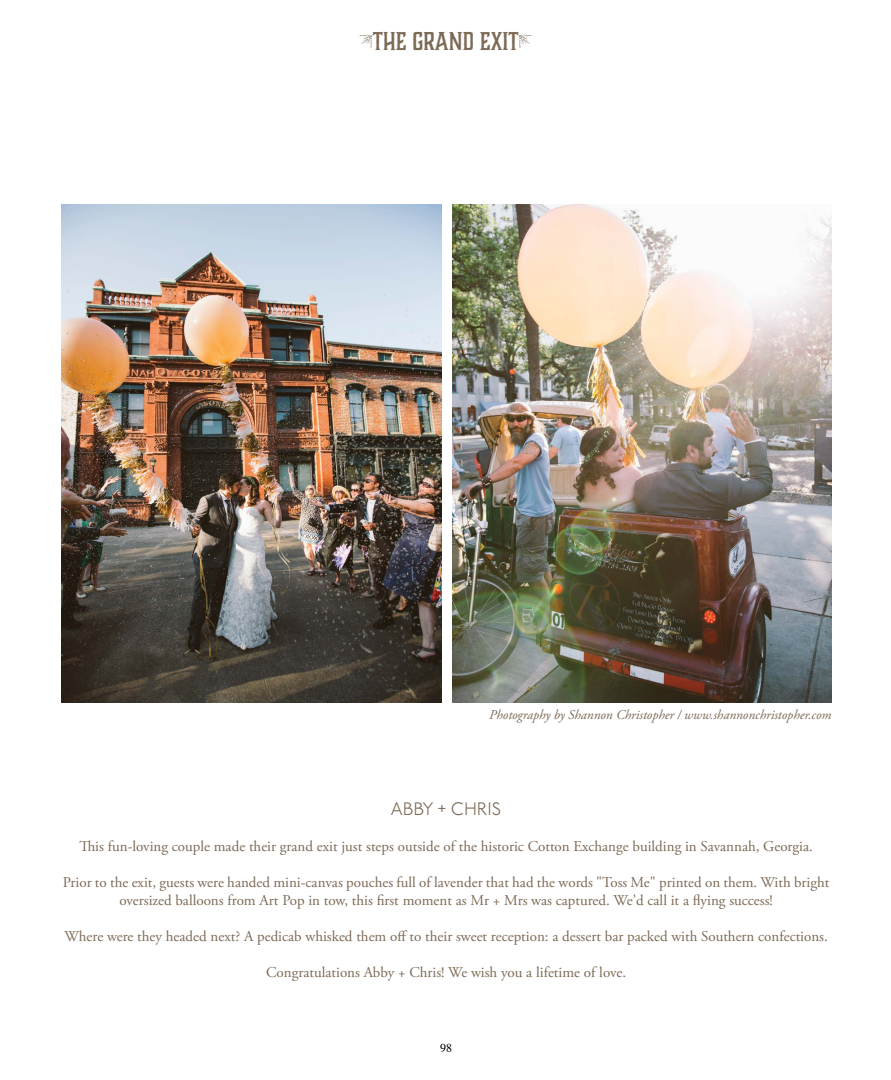
<style>
.page{position:relative;width:891px;height:1080px;background:#fff}
.page>*{position:absolute;margin:0;border:0;box-sizing:border-box;transform-origin:0 0}
.t1{font:24px "Charcuterie Block";color:#7c6a55}
.t2{font:18px "P22 Underground GR Lt S";color:#7c6a55}
.t3{font:15px/18px "Adobe Garamond Pro";color:#7c6a55;text-align:center}
.t4{font:italic 13.5px "Adobe Garamond Pro";color:#7c6a55}
.t5{font:12px "Times";color:#000}
</style>
<div class="page">
<img style="left:62px;top:204px;width:379px;height:498px">
<img style="left:452px;top:204px;width:379px;height:498px">
<h1 class="t1" style="left:359px;top:26px;width:161px">▲THE GRAND EXIT</h1>
<p class="t4" style="left:489px;top:707px;width:344px">Photography by Shannon Christopher / www.shannonchristopher.com</p>
<p class="t2" style="left:391px;top:799px;width:112px">ABBY + CHRIS</p>
<p class="t3" style="left:79px;top:838px;width:735px">This fun-loving couple made their grand exit just steps outside of the historic Cotton Exchange building in Savannah, Georgia.</p>
<p class="t3" style="left:63px;top:874px;width:768px">Prior to the exit, guests were handed mini-canvas pouches full of lavender that had the words "Toss Me" printed on them. With bright oversized balloons from Art Pop in tow, this first moment as Mr + Mrs was captured. We'd call it a flying success!</p>
<p class="t3" style="left:64px;top:928px;width:765px">Where were they headed next? A pedicab whisked them off to their sweet reception: a dessert bar packed with Southern confections.</p>
<p class="t3" style="left:266px;top:964px;width:361px">Congratulations Abby + Chris! We wish you a lifetime of love.</p>
<p class="t5" style="left:440px;top:1037px;width:13px">98</p>
</div>
